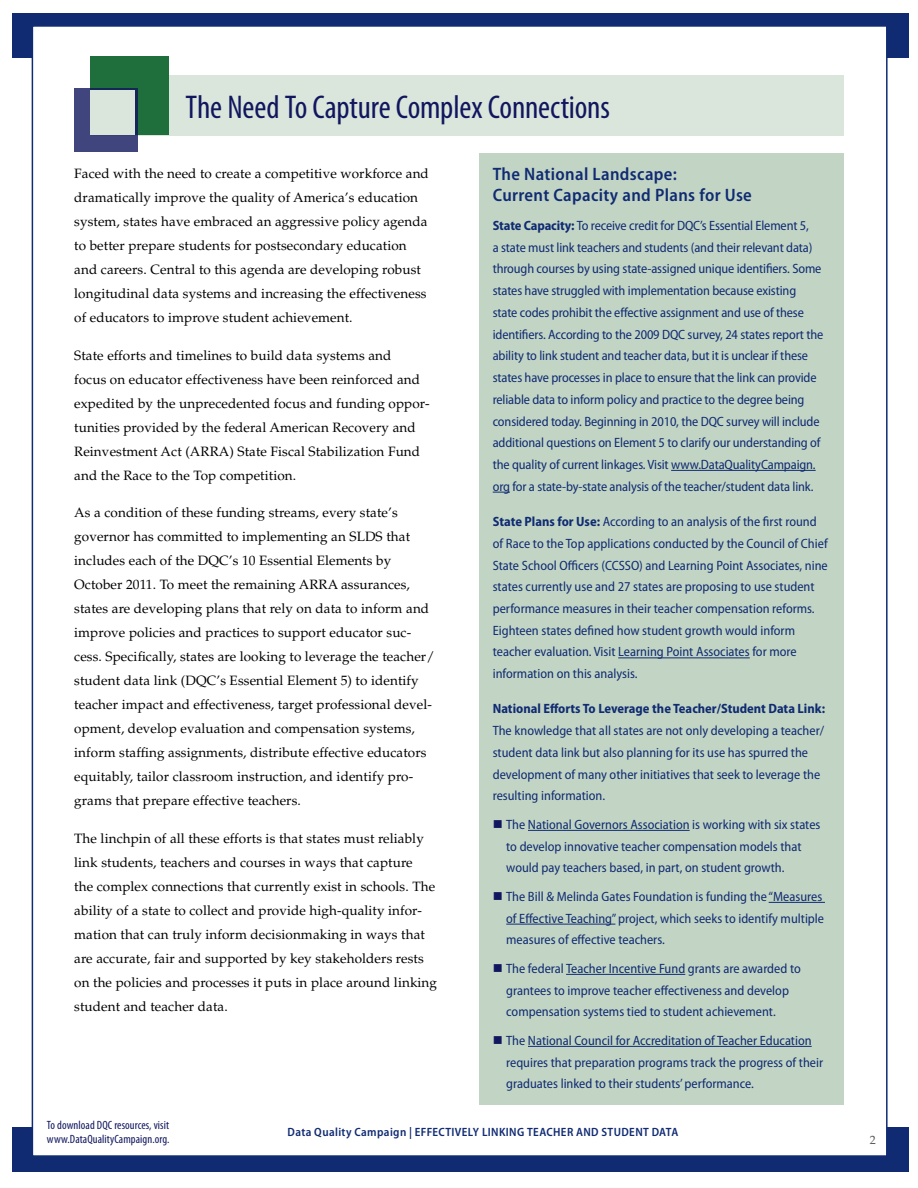
<style>
.page{position:relative;width:918px;height:1188px;background:#fff}
.page>*{position:absolute;margin:0;border:0;box-sizing:border-box;transform-origin:0 0}
.t1{font:condensed 33px "Myriad Pro";letter-spacing:-.005em;color:#11175e}
.t2{font:600 semi-condensed 18px/21px "Myriad Pro";letter-spacing:.02em;color:#102b72}
.t3{font:semi-condensed 13.5px/21.8px "Myriad Pro";letter-spacing:-.005em;color:#102b72}
.t4{font:13.5px/24px "Palatino LT Std";letter-spacing:.01em;color:#000}
.t5{font:700 semi-condensed 13.5px "Myriad Pro";color:#102b72}
.t6{font:600 semi-condensed 12px "Myriad Pro";letter-spacing:.03em;color:#102b72}
.t7{font:condensed 12px/14.4px "Myriad Pro";letter-spacing:.01em;color:#11175e}
.t8{font:12px "Palatino LT Std";color:#58595b}
.s1{font-weight:700}
.s2{color:#11175e}
</style>
<div class="page">
<div style="left:12px;top:13px;width:897px;height:45px;background:#102b72"></div>
<div style="left:12px;top:1127px;width:897px;height:45px;background:#102b72"></div>
<div style="left:32px;top:25px;width:856px;height:1132px;background:#fff;border:2px solid #102b72"></div>
<div style="left:479px;top:153px;width:365px;height:952px;background:#c2d5c4"></div>
<hr style="left:671px;top:470px;width:145px;height:1px;background:#102b72">
<svg style="left:493px;top:492px;width:17px;height:1px"></svg>
<hr style="left:618px;top:658px;width:132px;height:1px;background:#102b72">
<hr style="left:528px;top:830px;width:162px;height:1px;background:#102b72">
<hr style="left:769px;top:902px;width:56px;height:1px;background:#102b72">
<hr style="left:506px;top:924px;width:109px;height:1px;background:#102b72">
<hr style="left:566px;top:974px;width:119px;height:1px;background:#102b72">
<hr style="left:528px;top:1046px;width:284px;height:1px;background:#102b72">
<div style="left:91px;top:75px;width:753px;height:60px;background:#dae5db"></div>
<div style="left:90px;top:56px;width:79px;height:79px;background:#1f6f3c"></div>
<svg style="left:74px;top:88px;width:64px;height:63px;background:#3a4179"></svg>
<div style="left:90px;top:90px;width:45px;height:45px;background:#dae5db"></div>
<h1 class="t1" style="left:186px;top:87px;width:426px">The Need To Capture Complex Connections</h1>
<p class="t4" style="left:74px;top:162px;width:356px">Faced with the need to create a competitive workforce and dramatically improve the quality of America’s education system, states have embraced an aggressive policy agenda to better prepare students for postsecondary education and careers. Central to this agenda are developing robust longitudinal data systems and increasing the effectiveness of educators to improve student achievement.</p>
<p class="t4" style="left:74px;top:343px;width:357px">State efforts and timelines to build data systems and<br>focus on educator effectiveness have been reinforced and expedited by the unprecedented focus and funding oppor&shy;tunities provided by the federal American Recovery and Reinvestment Act (ARRA) State Fiscal Stabilization Fund and the Race to the Top competition.</p>
<p class="t4" style="left:74px;top:501px;width:362px">As a condition of these funding streams, every state’s governor has committed to implementing an SLDS that includes each of the DQC’s 10 Essential Elements by October 2011. To meet the remaining ARRA assurances, states are developing plans that rely on data to inform and improve policies and practices to support educator suc&shy;cess. Specifically, states are looking to leverage the teacher/ student data link (DQC’s Essential Element 5) to identify teacher impact and effectiveness, target professional devel&shy;opment, develop evaluation and compensation systems, inform staffing assignments, distribute effective educators equitably, tailor classroom instruction, and identify pro&shy;grams that prepare effective teachers.</p>
<p class="t4" style="left:74px;top:826px;width:364px">The linchpin of all these efforts is that states must reliably link students, teachers and courses in ways that capture<br>the complex connections that currently exist in schools. The ability of a state to collect and provide high-quality infor&shy;mation that can truly inform decisionmaking in ways that are accurate, fair and supported by key stakeholders rests on the policies and processes it puts in place around linking student and teacher data.</p>
<h2 class="t2" style="left:493px;top:164px;width:261px">The National Landscape:<br>Current Capacity and Plans for Use</h2>
<p class="t3" style="left:493px;top:215px;width:332px"><span class="s1">State Capacity:</span> To receive credit for DQC’s Essential Element 5,<br>a state must link teachers and students (and their relevant data) through courses by using state-assigned unique identifiers. Some states have struggled with implementation because existing state codes prohibit the effective assignment and use of these identifiers. According to the 2009 DQC survey, 24 states report the ability to link student and teacher data, but it is unclear if these states have processes in place to ensure that the link can provide reliable data to inform policy and practice to the degree being considered today. Beginning in 2010, the DQC survey will include additional questions on Element 5 to clarify our understanding of the quality of current linkages. Visit www.DataQualityCampaign. org for a state-by-state analysis of the teacher/student data link.</p>
<p class="t3" style="left:493px;top:511px;width:337px"><span class="s1">State Plans for Use:</span> According to an analysis of the first round of Race to the Top applications conducted by the Council of Chief State School Officers (CCSSO) and Learning Point Associates, nine states currently use and 27 states are proposing to use student performance measures in their teacher compensation reforms.<br>Eighteen states defined how student growth would inform teacher evaluation. Visit Learning Point Associates for more information on this analysis.</p>
<p class="t5" style="left:493px;top:701px;width:334px">National Efforts To Leverage the Teacher/Student Data Link:</p>
<p class="t3" style="left:493px;top:720px;width:333px">The knowledge that all states are not only developing a teacher/ student data link but also planning for its use has spurred the development of many other initiatives that seek to leverage the resulting information.</p>
<p class="t3" style="left:506px;top:814px;width:316px;text-indent:-14px"><span class="s2">■</span> The National Governors Association is working with six states to develop innovative teacher compensation models that would pay teachers based, in part, on student growth.</p>
<p class="t3" style="left:506px;top:886px;width:319px;text-indent:-14px"><span class="s2">■</span> The Bill &amp; Melinda Gates Foundation is funding the “Measures of Effective Teaching” project, which seeks to identify multiple measures of effective teachers.</p>
<p class="t3" style="left:506px;top:958px;width:296px;text-indent:-14px"><span class="s2">■</span> The federal Teacher Incentive Fund grants are awarded to grantees to improve teacher effectiveness and develop compensation systems tied to student achievement.</p>
<p class="t3" style="left:506px;top:1030px;width:318px;text-indent:-14px"><span class="s2">■</span> The National Council for Accreditation of Teacher Education requires that preparation programs track the progress of their graduates linked to their students’ performance.</p>
<p class="t7" style="left:47px;top:1117px;width:124px">To download DQC resources, visit www.DataQualityCampaign.org.</p>
<p class="t6" style="left:288px;top:1126px;width:392px">Data Quality Campaign | effectively linking teacher and student data</p>
<p class="t8" style="left:870px;top:1132px;width:7px">2</p>
</div>
